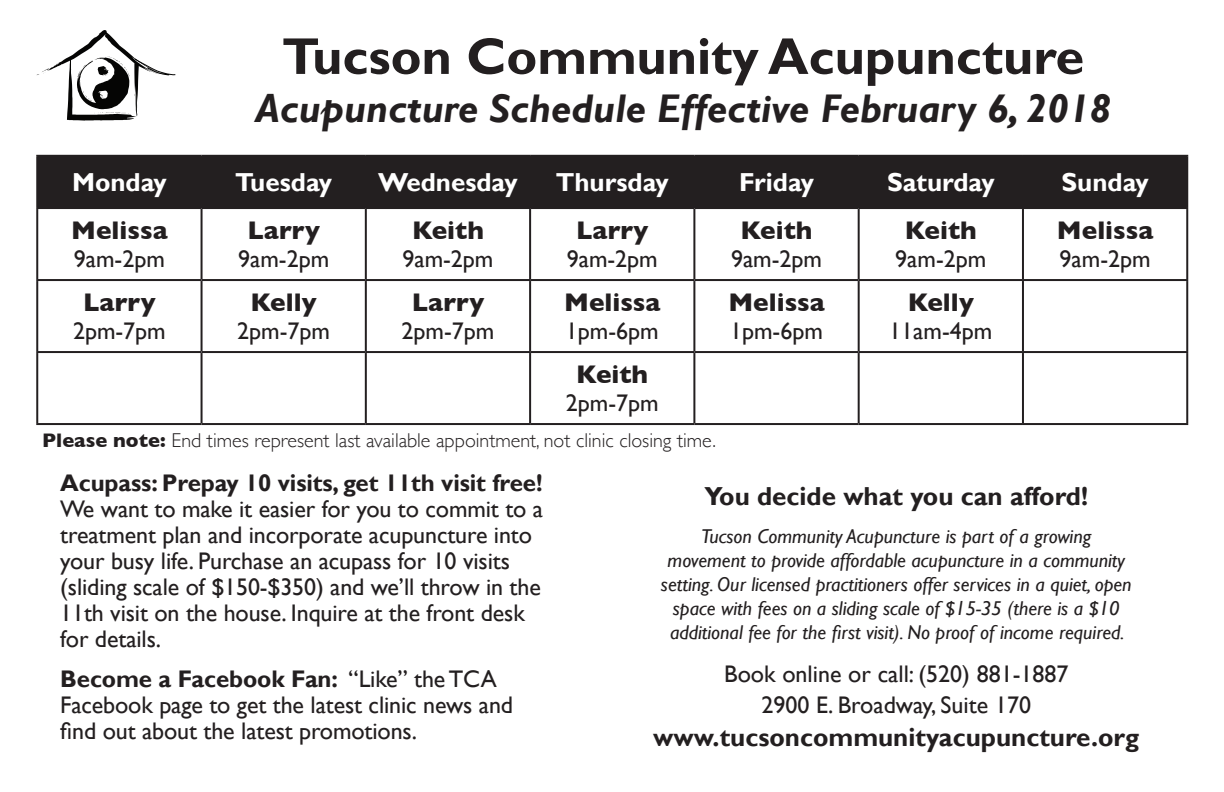
<style>
.page{position:relative;width:1224px;height:792px;background:#fff}
.page>*{position:absolute;margin:0;border:0;box-sizing:border-box;transform-origin:0 0}
.t1{font:700 52px "Gill Sans";color:#231f20}
.t2{font:italic 700 40px "Gill Sans";color:#231f20}
.t3{font:700 26px "Gill Sans";color:#231f20}
.t4{font:700 26px "Gill Sans";color:#231f20}
.t5{font:700 26px "Gill Sans";color:#fff}
.t6{font:24px/26px "Gill Sans";letter-spacing:-.005em;color:#231f20}
.t7{font:24px "Gill Sans";color:#231f20}
.t8{font:italic 20px/24px "Gill Sans";color:#231f20;text-align:center}
.t9{font:300 20px "Gill Sans";color:#231f20}
.s1{font-weight:700}
</style>
<div class="page">
<svg style="left:36px;top:30px;width:140px;height:91px"></svg>
<div style="left:38px;top:157px;width:1148px;height:50px;background:#231f20"></div>
<hr style="left:36px;top:155px;width:166px;height:2px;background:#231f20">
<hr style="left:36px;top:157px;width:2px;height:50px;background:#231f20">
<hr style="left:202px;top:155px;width:164px;height:2px;background:#231f20">
<hr style="left:201px;top:157px;width:2px;height:50px;background:#231f20">
<hr style="left:366px;top:155px;width:164px;height:2px;background:#231f20">
<hr style="left:365px;top:157px;width:2px;height:50px;background:#231f20">
<hr style="left:530px;top:155px;width:164px;height:2px;background:#231f20">
<hr style="left:529px;top:157px;width:2px;height:50px;background:#231f20">
<hr style="left:694px;top:155px;width:165px;height:2px;background:#231f20">
<hr style="left:693px;top:157px;width:2px;height:50px;background:#231f20">
<hr style="left:859px;top:155px;width:164px;height:2px;background:#231f20">
<hr style="left:858px;top:157px;width:2px;height:50px;background:#231f20">
<hr style="left:1023px;top:155px;width:165px;height:2px;background:#231f20">
<hr style="left:1022px;top:157px;width:2px;height:50px;background:#231f20">
<hr style="left:1186px;top:157px;width:2px;height:50px;background:#231f20">
<hr style="left:36px;top:207px;width:166px;height:2px;background:#231f20">
<hr style="left:36px;top:209px;width:2px;height:70px;background:#231f20">
<hr style="left:202px;top:207px;width:164px;height:2px;background:#231f20">
<hr style="left:201px;top:209px;width:2px;height:70px;background:#231f20">
<hr style="left:366px;top:207px;width:164px;height:2px;background:#231f20">
<hr style="left:365px;top:209px;width:2px;height:70px;background:#231f20">
<hr style="left:530px;top:207px;width:164px;height:2px;background:#231f20">
<hr style="left:529px;top:209px;width:2px;height:70px;background:#231f20">
<hr style="left:694px;top:207px;width:165px;height:2px;background:#231f20">
<hr style="left:693px;top:209px;width:2px;height:70px;background:#231f20">
<hr style="left:859px;top:207px;width:164px;height:2px;background:#231f20">
<hr style="left:858px;top:209px;width:2px;height:70px;background:#231f20">
<hr style="left:1023px;top:207px;width:165px;height:2px;background:#231f20">
<hr style="left:1022px;top:209px;width:2px;height:70px;background:#231f20">
<hr style="left:1186px;top:209px;width:2px;height:70px;background:#231f20">
<hr style="left:36px;top:279px;width:166px;height:2px;background:#231f20">
<hr style="left:36px;top:281px;width:2px;height:70px;background:#231f20">
<hr style="left:202px;top:279px;width:164px;height:2px;background:#231f20">
<hr style="left:201px;top:281px;width:2px;height:70px;background:#231f20">
<hr style="left:366px;top:279px;width:164px;height:2px;background:#231f20">
<hr style="left:365px;top:281px;width:2px;height:70px;background:#231f20">
<hr style="left:530px;top:279px;width:164px;height:2px;background:#231f20">
<hr style="left:529px;top:281px;width:2px;height:70px;background:#231f20">
<hr style="left:694px;top:279px;width:165px;height:2px;background:#231f20">
<hr style="left:693px;top:281px;width:2px;height:70px;background:#231f20">
<hr style="left:859px;top:279px;width:164px;height:2px;background:#231f20">
<hr style="left:858px;top:281px;width:2px;height:70px;background:#231f20">
<hr style="left:1023px;top:279px;width:165px;height:2px;background:#231f20">
<hr style="left:1022px;top:281px;width:2px;height:70px;background:#231f20">
<hr style="left:1186px;top:281px;width:2px;height:70px;background:#231f20">
<hr style="left:36px;top:351px;width:166px;height:2px;background:#231f20">
<hr style="left:36px;top:353px;width:2px;height:70px;background:#231f20">
<hr style="left:202px;top:351px;width:164px;height:2px;background:#231f20">
<hr style="left:201px;top:353px;width:2px;height:70px;background:#231f20">
<hr style="left:366px;top:351px;width:164px;height:2px;background:#231f20">
<hr style="left:365px;top:353px;width:2px;height:70px;background:#231f20">
<hr style="left:530px;top:351px;width:164px;height:2px;background:#231f20">
<hr style="left:529px;top:353px;width:2px;height:70px;background:#231f20">
<hr style="left:694px;top:351px;width:165px;height:2px;background:#231f20">
<hr style="left:693px;top:353px;width:2px;height:70px;background:#231f20">
<hr style="left:859px;top:351px;width:164px;height:2px;background:#231f20">
<hr style="left:858px;top:353px;width:2px;height:70px;background:#231f20">
<hr style="left:1023px;top:351px;width:165px;height:2px;background:#231f20">
<hr style="left:1022px;top:353px;width:2px;height:70px;background:#231f20">
<hr style="left:1186px;top:353px;width:2px;height:70px;background:#231f20">
<hr style="left:36px;top:423px;width:166px;height:2px;background:#231f20">
<hr style="left:202px;top:423px;width:164px;height:2px;background:#231f20">
<hr style="left:366px;top:423px;width:164px;height:2px;background:#231f20">
<hr style="left:530px;top:423px;width:164px;height:2px;background:#231f20">
<hr style="left:694px;top:423px;width:165px;height:2px;background:#231f20">
<hr style="left:859px;top:423px;width:164px;height:2px;background:#231f20">
<hr style="left:1023px;top:423px;width:165px;height:2px;background:#231f20">
<p class="t1" style="left:282px;top:25px;width:804px">Tucson Community Acupuncture</p>
<p class="t2" style="left:255px;top:85px;width:858px">Acupuncture Schedule Effective February 6, 2018</p>
<p class="t5" style="left:72px;top:166px;width:96px">Monday</p>
<p class="t5" style="left:235px;top:166px;width:98px">Tuesday</p>
<p class="t5" style="left:378px;top:166px;width:141px">Wednesday</p>
<p class="t5" style="left:556px;top:166px;width:114px">Thursday</p>
<p class="t5" style="left:739px;top:166px;width:77px">Friday</p>
<p class="t5" style="left:887px;top:166px;width:109px">Saturday</p>
<p class="t5" style="left:1062px;top:166px;width:89px">Sunday</p>
<p class="t3" style="left:71px;top:209px;width:98px">Melissa</p>
<p class="t7" style="left:74px;top:245px;width:93px">9am-2pm</p>
<p class="t3" style="left:412px;top:209px;width:73px">Keith</p>
<p class="t7" style="left:402px;top:245px;width:93px">9am-2pm</p>
<p class="t3" style="left:741px;top:209px;width:73px">Keith</p>
<p class="t7" style="left:731px;top:245px;width:93px">9am-2pm</p>
<p class="t3" style="left:905px;top:209px;width:73px">Keith</p>
<p class="t7" style="left:895px;top:245px;width:93px">9am-2pm</p>
<p class="t3" style="left:1057px;top:209px;width:98px">Melissa</p>
<p class="t7" style="left:1060px;top:245px;width:93px">9am-2pm</p>
<p class="t3" style="left:247px;top:209px;width:74px">Larry</p>
<p class="t7" style="left:238px;top:245px;width:93px">9am-2pm</p>
<p class="t3" style="left:576px;top:209px;width:74px">Larry</p>
<p class="t7" style="left:567px;top:245px;width:93px">9am-2pm</p>
<p class="t3" style="left:83px;top:281px;width:74px">Larry</p>
<p class="t7" style="left:73px;top:317px;width:94px">2pm-7pm</p>
<p class="t3" style="left:251px;top:281px;width:68px">Kelly</p>
<p class="t7" style="left:237px;top:317px;width:94px">2pm-7pm</p>
<p class="t3" style="left:412px;top:281px;width:74px">Larry</p>
<p class="t7" style="left:402px;top:317px;width:94px">2pm-7pm</p>
<p class="t3" style="left:564px;top:281px;width:98px">Melissa</p>
<p class="t7" style="left:566px;top:317px;width:94px">1pm-6pm</p>
<p class="t3" style="left:576px;top:353px;width:73px">Keith</p>
<p class="t7" style="left:566px;top:389px;width:94px">2pm-7pm</p>
<p class="t9" style="left:42px;top:425px;width:675px"><span class="s1">Please note:</span> End times represent last available appointment, not clinic closing time.</p>
<p class="t3" style="left:728px;top:281px;width:98px">Melissa</p>
<p class="t7" style="left:730px;top:317px;width:94px">1pm-6pm</p>
<p class="t3" style="left:908px;top:281px;width:68px">Kelly</p>
<p class="t7" style="left:889px;top:317px;width:105px">11am-4pm</p>
<p class="t6" style="left:60px;top:470px;width:484px"><span class="s1">Acupass: Prepay 10 visits, get 11th visit free!<br></span>We want to make it easier for you to commit to a treatment plan and incorporate acupuncture into your busy life. Purchase an acupass for 10 visits (sliding scale of $150-$350) and we’ll throw in the 11th visit on the house. Inquire at the front desk for details.</p>
<p class="t6" style="left:60px;top:666px;width:454px"><span class="s1">Become a Facebook Fan:</span> “Like” the TCA<br>Facebook page to get the latest clinic news and find out about the latest promotions.</p>
<p class="t4" style="left:704px;top:481px;width:385px">You decide what you can afford!</p>
<p class="t8" style="left:661px;top:525px;width:472px">Tucson Community Acupuncture is part of a growing movement to provide affordable acupuncture in a community setting. Our licensed practitioners offer services in a quiet, open space with fees on a sliding scale of $15-35 (there is a $10 additional fee for the first visit). No proof of income required.</p>
<p class="t6" style="left:724px;top:659px;width:346px;line-height:31.2px;text-align:center">Book online or call: (520) 881-1887<br>2900 E. Broadway, Suite 170</p>
<p class="t4" style="left:653px;top:722px;width:487px">www.tucsoncommunityacupuncture.org</p>
</div>
